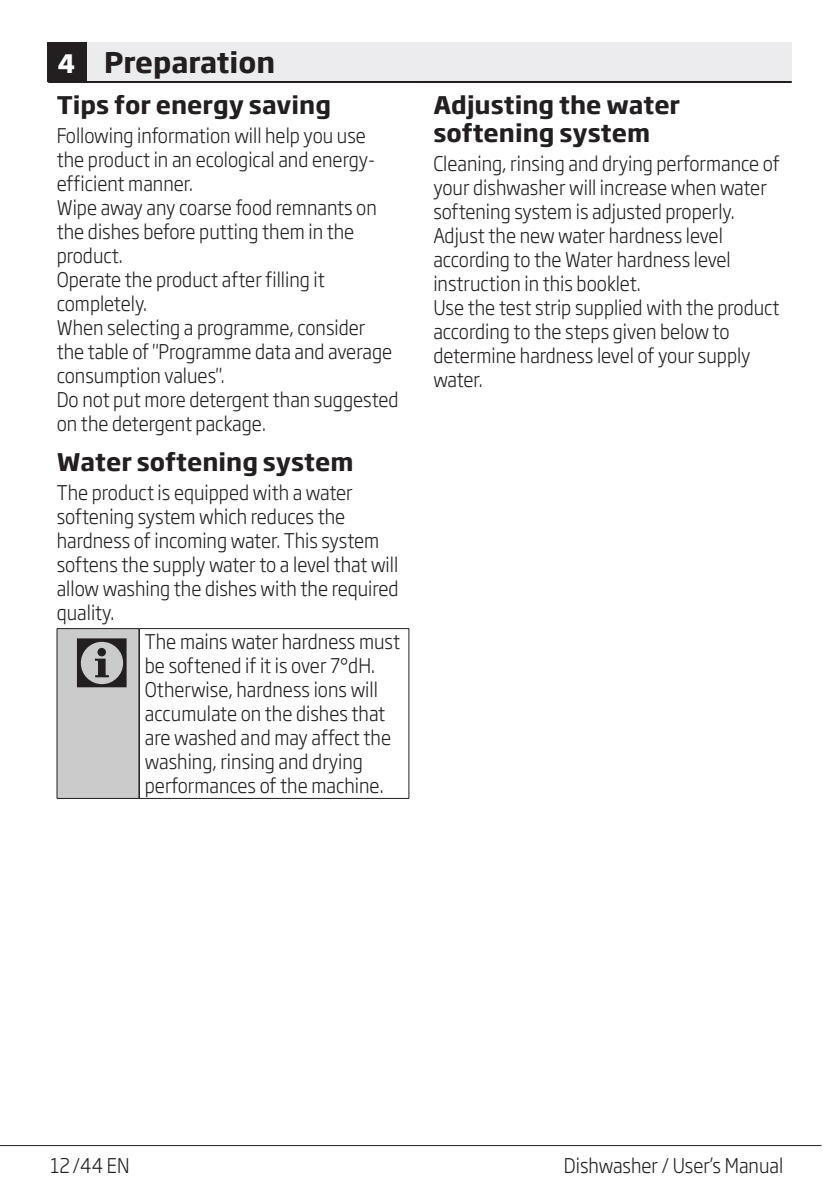
<style>
.page{position:relative;width:840px;height:1191px;background:#fff}
.page>*{position:absolute;margin:0;border:0;box-sizing:border-box;transform-origin:0 0}
.uyari_semboller{font:72px "ZIWARNUN";color:#231f20}
.Ana_Baslik{font:700 28px "Soho Gothic Pro";color:#231f20}
.t1{font:700 28px "Futura TOT";color:#fff}
.Baslik{font:700 24px/28px "Soho Gothic Pro";color:#231f20}
.Yazi_alanlari{font:300 20px/24px "Soho Gothic Pro";color:#231f20;scale:.9 1}
</style>
<div class="page">
<hr style="left:0;top:1145px;width:821px;height:1px;background:#231f20">
<div style="left:48px;top:43px;width:40px;height:39px;background:#231f20"></div>
<div style="left:88px;top:43px;width:703px;height:39px;background:#ececee"></div>
<hr style="left:48px;top:81px;width:743px;height:2px;background:#231f20">
<div style="left:47px;top:43px;width:39px;height:39px;background:#231f20"></div>
<div style="left:57px;top:628px;width:82px;height:170px;background:#cbcbcb"></div>
<hr style="left:57px;top:629px;width:1px;height:169px;background:#231f20">
<hr style="left:57px;top:628px;width:82px;height:1px;background:#231f20">
<hr style="left:57px;top:798px;width:82px;height:1px;background:#231f20">
<hr style="left:138px;top:629px;width:2px;height:169px;background:#231f20">
<hr style="left:408px;top:629px;width:1px;height:169px;background:#231f20">
<hr style="left:139px;top:628px;width:270px;height:1px;background:#231f20">
<hr style="left:139px;top:798px;width:270px;height:1px;background:#231f20">
<p class="t1" style="left:58px;top:47px;width:18px">4</p>
<p class="Ana_Baslik" style="left:104px;top:41px;width:173px">Preparation</p>
<p class="Baslik" style="left:57px;top:89px;width:276px">Tips for energy saving</p>
<p class="Yazi_alanlari" style="left:57px;top:123px;width:355px">Following information will help you use the product in an ecological and energy&shy;efficient manner.</p>
<p class="Yazi_alanlari" style="left:57px;top:195px;width:357px">Wipe away any coarse food remnants on the dishes before putting them in the product.</p>
<p class="Yazi_alanlari" style="left:57px;top:267px;width:299px">Operate the product after filling it completely.</p>
<p class="Yazi_alanlari" style="left:57px;top:315px;width:374px">When selecting a programme, consider the table of "Programme data and average consumption values".</p>
<p class="Yazi_alanlari" style="left:57px;top:387px;width:381px">Do not put more detergent than suggested on the detergent package.</p>
<p class="Baslik" style="left:57px;top:446px;width:298px">Water softening system</p>
<p class="Yazi_alanlari" style="left:57px;top:480px;width:381px">The product is equipped with a water softening system which reduces the hardness of incoming water. This system softens the supply water to a level that will allow washing the dishes with the required quality.</p>
<p class="uyari_semboller" style="left:73px;top:625px;width:63px">C</p>
<p class="Yazi_alanlari" style="left:145px;top:629px;width:285px">The mains water hardness must be softened if it is over 7°dH.<br>Otherwise, hardness ions will accumulate on the dishes that are washed and may affect the washing, rinsing and drying performances of the machine.</p>
<p class="Baslik" style="left:433px;top:89px;width:248px">Adjusting the water softening system</p>
<p class="Yazi_alanlari" style="left:433px;top:151px;width:386px">Cleaning, rinsing and drying performance of your dishwasher will increase when water softening system is adjusted properly.</p>
<p class="Yazi_alanlari" style="left:433px;top:223px;width:332px">Adjust the new water hardness level according to the Water hardness level instruction in this booklet.</p>
<p class="Yazi_alanlari" style="left:433px;top:295px;width:386px">Use the test strip supplied with the product according to the steps given below to determine hardness level of your supply water.</p>
<p class="Yazi_alanlari" style="left:51px;top:1152px;width:89px">12 /44 EN</p>
<p class="Yazi_alanlari" style="left:563px;top:1152px;width:245px">Dishwasher / User’s Manual</p>
</div>
